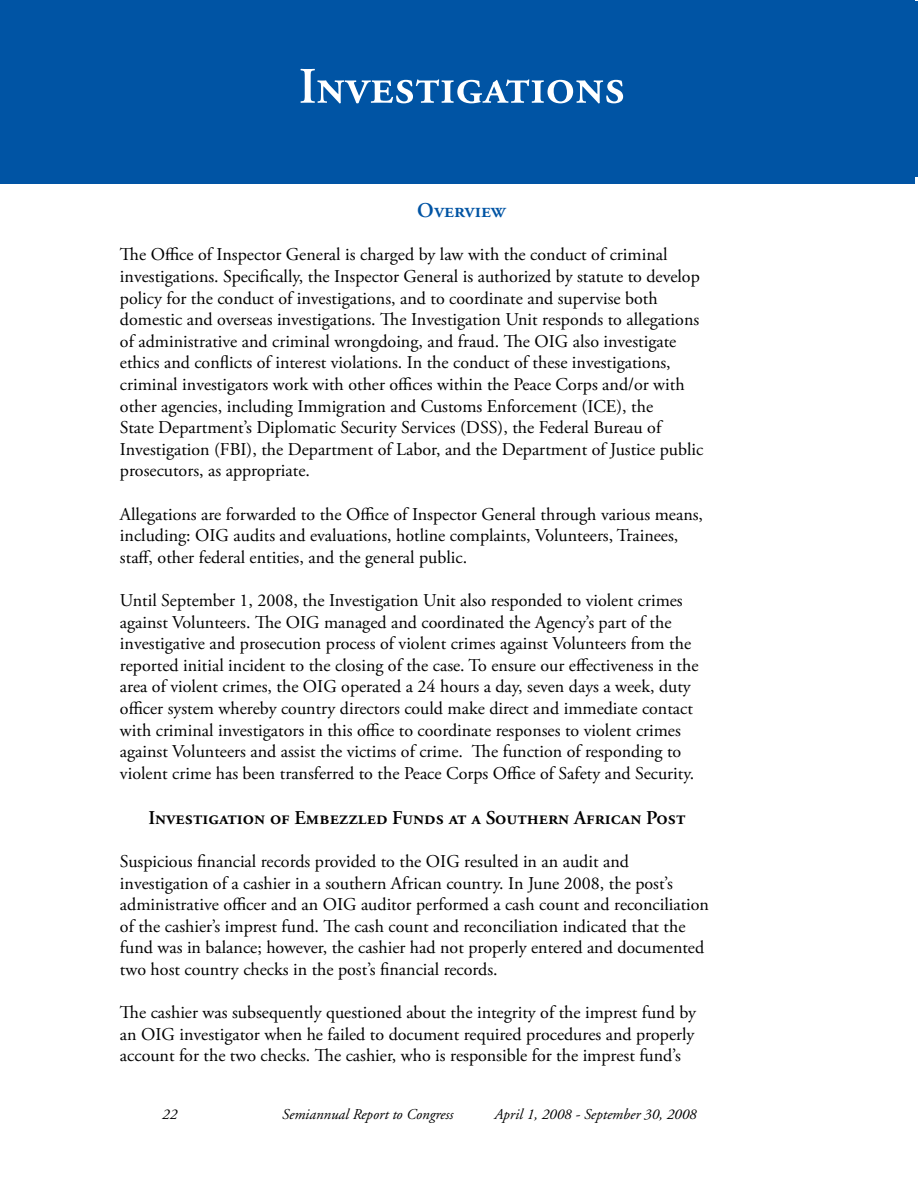
<style>
.page{position:relative;width:918px;height:1188px;background:#fff}
.page>*{position:absolute;margin:0;border:0;box-sizing:border-box;transform-origin:0 0}
.t1{font:600 51px "Adobe Garamond Pro";color:#fff}
.t2{font:600 21px "Adobe Garamond Pro";color:#0054a4}
.t3{font:600 19.5px "Adobe Garamond Pro";color:#000}
.t4{font:18px/21.6px "Adobe Garamond Pro";letter-spacing:-.01em;color:#000}
.t5{font:italic 15px "Adobe Garamond";color:#000}
</style>
<div class="page">
<div style="left:0;top:0;width:915px;height:184px;background:#0054a4"></div>
<h1 class="t1" style="left:299px;top:57px;width:328px">Investigations</h1>
<p class="t2" style="left:417px;top:198px;width:90px">Overview</p>
<p class="t4" style="left:120px;top:245px;width:585px">The Office of Inspector General is charged by law with the conduct of criminal investigations. Specifically, the Inspector General is authorized by statute to develop policy for the conduct of investigations, and to coordinate and supervise both domestic and overseas investigations. The Investigation Unit responds to allegations of administrative and criminal wrongdoing, and fraud. The OIG also investigate ethics and conflicts of interest violations. In the conduct of these investigations, criminal investigators work with other offices within the Peace Corps and/or with other agencies, including Immigration and Customs Enforcement (ICE), the<br>State Department’s Diplomatic Security Services (DSS), the Federal Bureau of Investigation (FBI), the Department of Labor, and the Department of Justice public prosecutors, as appropriate.</p>
<p class="t4" style="left:120px;top:504px;width:585px">Allegations are forwarded to the Office of Inspector General through various means, including: OIG audits and evaluations, hotline complaints, Volunteers, Trainees, staff, other federal entities, and the general public.</p>
<p class="t4" style="left:120px;top:590px;width:580px">Until September 1, 2008, the Investigation Unit also responded to violent crimes against Volunteers. The OIG managed and coordinated the Agency’s part of the investigative and prosecution process of violent crimes against Volunteers from the reported initial incident to the closing of the case. To ensure our effectiveness in the area of violent crimes, the OIG operated a 24 hours a day, seven days a week, duty officer system whereby country directors could make direct and immediate contact with criminal investigators in this office to coordinate responses to violent crimes against Volunteers and assist the victims of crime. The function of responding to violent crime has been transferred to the Peace Corps Office of Safety and Security.</p>
<p class="t3" style="left:149px;top:806px;width:538px">Investigation of Embezzled Funds at a Southern African Post</p>
<p class="t4" style="left:120px;top:851px;width:591px">Suspicious financial records provided to the OIG resulted in an audit and investigation of a cashier in a southern African country. In June 2008, the post’s administrative officer and an OIG auditor performed a cash count and reconciliation of the cashier’s imprest fund. The cash count and reconciliation indicated that the fund was in balance; however, the cashier had not properly entered and documented two host country checks in the post’s financial records.</p>
<p class="t4" style="left:120px;top:1002px;width:578px;text-align:justify">The cashier was subsequently questioned about the integrity of the imprest fund by an OIG investigator when he failed to document required procedures and properly account for the two checks. The cashier, who is responsible for the imprest fund’s</p>
<p class="t5" style="left:162px;top:1106px;width:9px">22</p>
<p class="t5" style="left:282px;top:1106px;width:173px">Semiannual Report to Congress</p>
<p class="t5" style="left:495px;top:1106px;width:204px">April 1, 2008 - September 30, 2008</p>
</div>
